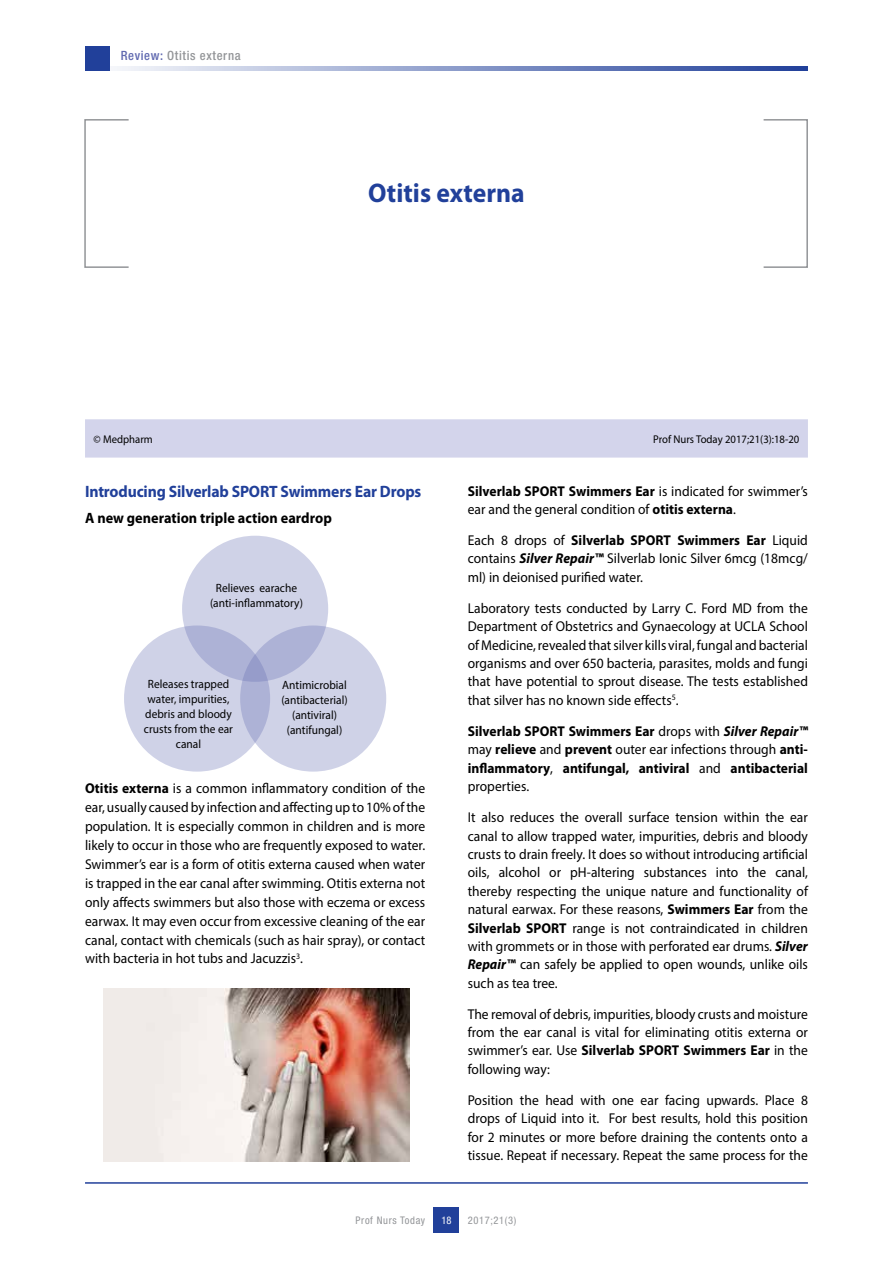
<style>
.page{position:relative;width:893px;height:1263px;background:#fff}
.page>*{position:absolute;margin:0;border:0;box-sizing:border-box;transform-origin:0 0}
.t1{font:700 27px "Myriad Pro";color:#21409a;scale:.95 1}
.t2{font:700 16.5px "Myriad Pro";letter-spacing:-.01em;color:#21409a;scale:.95 1}
.t3{font:700 15px "Myriad Pro";color:#000;scale:.95 1}
.t4{font:14.25px/18.3px "Myriad Pro";color:#000;text-align:justify;scale:.95 1}
.t5{font:700 14.25px/18.3px "Myriad Pro";color:#000;text-align:justify;scale:.95 1}
.t6{font:500 condensed 12.75px "Helvetica Neue LT Std";letter-spacing:.05em;color:#939598}
.t7{font:12px/15px "Myriad Pro";color:#000;text-align:center;scale:.95 1}
.t8{font:11.25px "Myriad Pro";color:#000;scale:.95 1}
.t9{font:condensed 10.5px "Helvetica Neue LT Std";letter-spacing:.06em;color:#939598}
.t10{font:condensed 10.5px "Helvetica Neue LT Std";color:#fff}
.s1{color:#6069b0}
.s2{font-weight:700}
.s3{font-weight:700;font-style:italic}
.s4{font-weight:400}
.s5{font-style:italic}
</style>
<div class="page">
<svg style="left:109px;top:66px;width:699px;height:5px;background:#8a9ac9"></svg>
<div style="left:85px;top:47px;width:24px;height:24px;background:#21409a"></div>
<div style="left:434px;top:1208px;width:25px;height:25px;background:#21409a"></div>
<hr style="left:85px;top:1182px;width:723px;height:2px;background:#21409a">
<div style="left:85px;top:419px;width:723px;height:39px;background:#d3d4eb"></div>
<div style="left:763px;top:119px;width:45px;height:149px;border:2px solid #939598"></div>
<div style="left:84px;top:119px;width:45px;height:149px;border:2px solid #939598"></div>
<img style="left:103px;top:989px;width:307px;height:172px">
<div style="left:182px;top:536px;width:146px;height:146px;background:#cfd2e7;border-radius:50%"></div>
<svg style="left:124px;top:625px;width:146px;height:147px;background:#cacde4"></svg>
<svg style="left:240px;top:625px;width:146px;height:147px;background:#c6c9e2"></svg>
<p class="t6" style="left:121px;top:48px;width:121px"><span class="s1">Review:</span> Otitis externa</p>
<h1 class="t1" style="left:368px;top:175px;width:166px">Otitis externa</h1>
<p class="t8" style="left:94px;top:432px;width:64px">© Medpharm</p>
<p class="t8" style="left:653px;top:432px;width:155px">Prof Nurs Today 2017;21(3):18-20</p>
<p class="t2" style="left:85px;top:481px;width:355px">Introducing Silverlab SPORT Swimmers Ear Drops</p>
<p class="t3" style="left:85px;top:508px;width:261px">A new generation triple action eardrop</p>
<p class="t7" style="left:210px;top:580px;width:99px">Relieves earache (anti-inflammatory)</p>
<p class="t7" style="left:144px;top:676px;width:95px">Releases trapped water, impurities, debris and bloody crusts from the ear canal</p>
<p class="t7" style="left:281px;top:678px;width:71px">Antimicrobial (antibacterial) (antiviral) (antifungal)</p>
<p class="t4" style="left:85px;top:779px;width:360px;line-height:18.9px"><span class="s2">Otitis externa</span> is a common inflammatory condition of the ear, usually caused by infection and affecting up to 10% of the population. It is especially common in children and is more likely to occur in those who are frequently exposed to water.<br>Swimmer’s ear is a form of otitis externa caused when water is trapped in the ear canal after swimming. Otitis externa not only affects swimmers but also those with eczema or excess earwax. It may even occur from excessive cleaning of the ear canal, contact with chemicals (such as hair spray), or contact with bacteria in hot tubs and Jacuzzis<sup>3</sup>.</p>
<p class="t4" style="left:468px;top:481px;width:360px"><span class="s2">Silverlab SPORT Swimmers Ear</span> is indicated for swimmer’s ear and the general condition of <span class="s2">otitis externa</span>.</p>
<p class="t4" style="left:468px;top:531px;width:360px">Each 8 drops of <span class="s2">Silverlab SPORT Swimmers Ear</span> Liquid contains <span class="s3">Silver Repair™</span> Silverlab Ionic Silver 6mcg (18mcg/ ml) in deionised purified water.</p>
<p class="t4" style="left:468px;top:599px;width:360px">Laboratory tests conducted by Larry C. Ford MD from the Department of Obstetrics and Gynaecology at UCLA School of Medicine, revealed that silver kills viral, fungal and bacterial organisms and over 650 bacteria, parasites, molds and fungi that have potential to sprout disease. The tests established that silver has no known side effects<sup>5</sup>.</p>
<p class="t5" style="left:468px;top:722px;width:360px">Silverlab SPORT Swimmers Ear <span class="s4">drops with</span> <span class="s5">Silver Repair™ </span><span class="s4">may</span> relieve <span class="s4">and</span> prevent <span class="s4">outer ear infections through</span> anti&shy;inflammatory<span class="s4">,</span> antifungal, antiviral <span class="s4">and</span> antibacterial <span class="s4">properties.</span></p>
<p class="t4" style="left:468px;top:808px;width:360px">It also reduces the overall surface tension within the ear canal to allow trapped water, impurities, debris and bloody crusts to drain freely. It does so without introducing artificial oils, alcohol or pH-altering substances into the canal, thereby respecting the unique nature and functionality of natural earwax. For these reasons, <span class="s2">Swimmers Ear</span> from the <span class="s2">Silverlab SPORT</span> range is not contraindicated in children with grommets or in those with perforated ear drums. <span class="s3">Silver Repair™</span> can safely be applied to open wounds, unlike oils such as tea tree.</p>
<p class="t4" style="left:468px;top:1004px;width:360px">The removal of debris, impurities, bloody crusts and moisture from the ear canal is vital for eliminating otitis externa or swimmer’s ear. Use <span class="s2">Silverlab SPORT Swimmers Ear</span> in the following way:</p>
<p class="t4" style="left:468px;top:1091px;width:360px">Position the head with one ear facing upwards. Place 8 drops of Liquid into it. For best results, hold this position for 2 minutes or more before draining the contents onto a tissue. Repeat if necessary. Repeat the same process for the</p>
<p class="t9" style="left:356px;top:1214px;width:71px">Prof Nurs Today</p>
<p class="t10" style="left:441px;top:1214px;width:12px">18</p>
<p class="t9" style="left:468px;top:1214px;width:50px">2017;21(3)</p>
</div>
